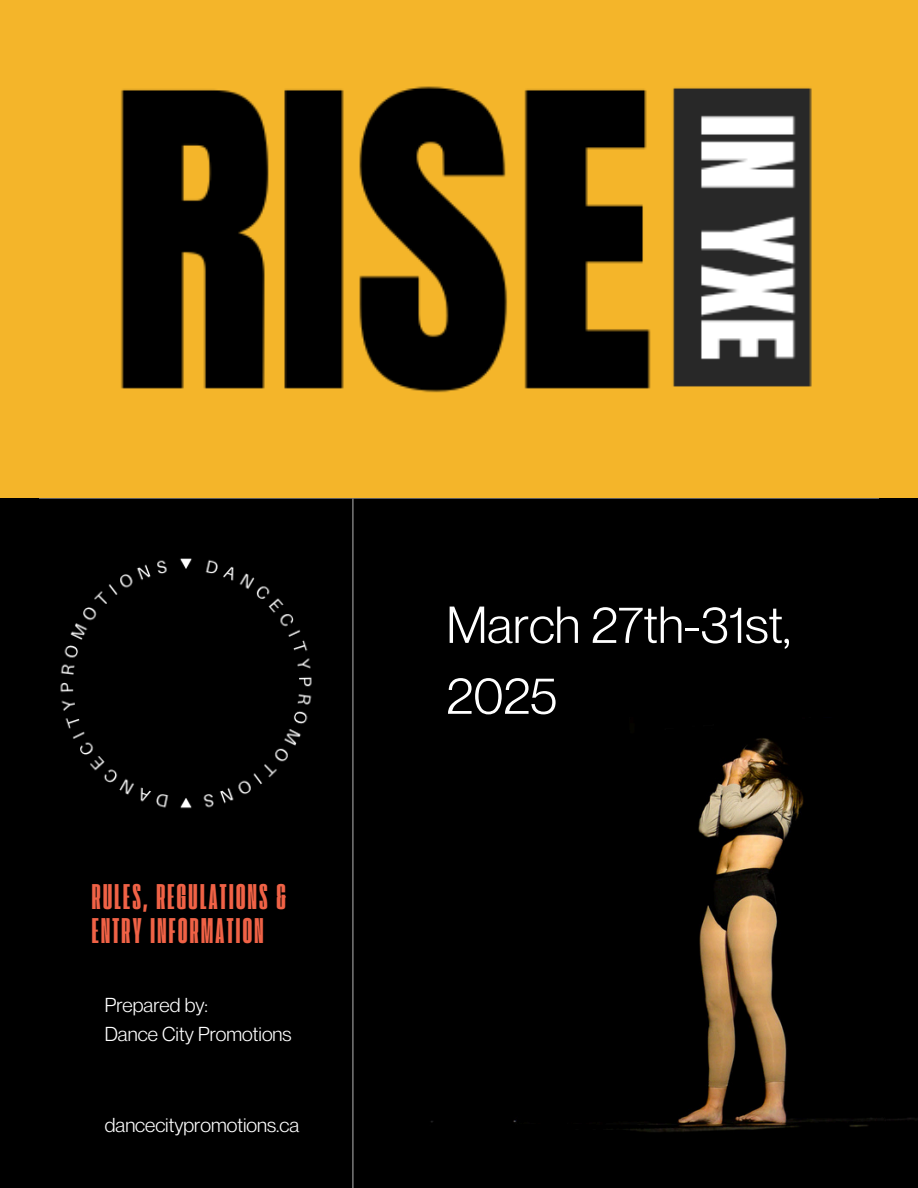
<style>
.page{position:relative;width:918px;height:1188px;background:#000}
.page>*{position:absolute;margin:0;border:0;box-sizing:border-box;transform-origin:0 0}
.t1{font:50.85px/70.9px "Neue Montreal";color:#fff}
.t2{font:37.5px/33.8px "Extenda 30 Deca";letter-spacing:.065em;color:#f06246}
.t3{font:19.8px "Neue Montreal";color:#fff}
</style>
<div class="page">
<hr style="left:352px;top:498px;width:1px;height:690px;background:#747474">
<img style="left:431px;top:738px;width:487px;height:394px">
<img style="left:63px;top:708px;width:379px;height:266px">
<img style="left:0;top:0;width:918px;height:708px">
<p class="t2" style="left:92px;top:883px;width:196px">RULES, REGULATIONS &amp;<br>ENTRY INFORMATION</p>
<h1 class="t3" style="left:105px;top:992px;width:105px">Prepared by:</h1>
<p class="t3" style="left:105px;top:1022px;width:188px">Dance City Promotions</p>
<p class="t3" style="left:105px;top:1113px;width:196px">dancecitypromotions.ca</p>
<p class="t1" style="left:447px;top:589px;width:346px">March 27th-31st,<br>2025</p>
</div>
